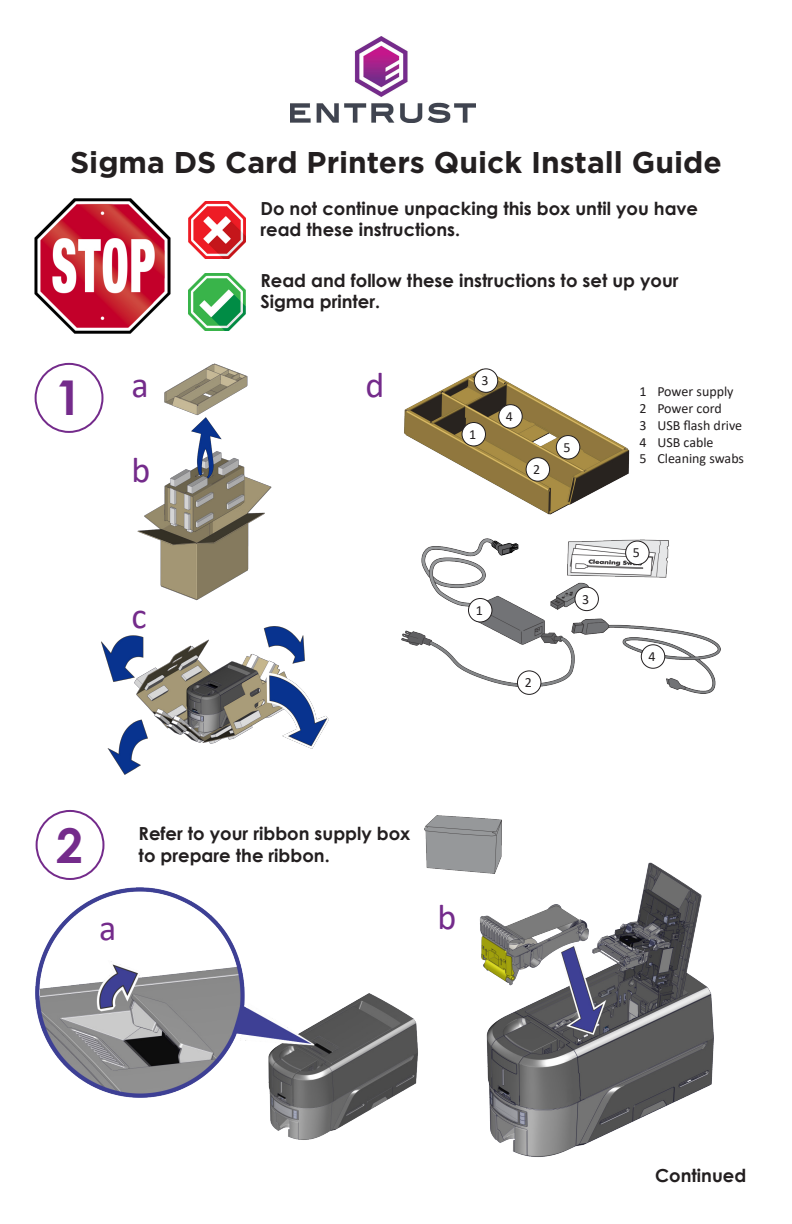
<style>
.page{position:relative;width:792px;height:1224px;background:#fff}
.page>*{position:absolute;margin:0;border:0;box-sizing:border-box;transform-origin:0 0}
.Heading{font:700 48px "Century Gothic";color:#742b8b}
.Body{font:36px "Calibri";color:#742b8b}
.t1{font:700 30px "Gotham";color:#231f20}
.Heading-2{font:700 18px/21.6px "Century Gothic";color:#231f20}
.Body-2{font:14px "Calibri";color:#231f20}
</style>
<div class="page">
<img style="left:35px;top:198px;width:136px;height:135px">
<img style="left:188px;top:201px;width:58px;height:57px">
<img style="left:188px;top:273px;width:58px;height:57px">
<img style="left:479px;top:862px;width:235px;height:295px">
<div style="left:36px;top:810px;width:68px;height:70px;border:2px solid #742b8b;border-radius:50%"></div>
<div style="left:35px;top:363px;width:68px;height:70px;border:2px solid #742b8b;border-radius:50%"></div>
<img style="left:36px;top:887px;width:382px;height:253px">
<img style="left:290px;top:36px;width:186px;height:86px">
<img style="left:137px;top:364px;width:135px;height:237px">
<img style="left:102px;top:626px;width:227px;height:149px">
<img style="left:404px;top:368px;width:226px;height:147px">
<div style="left:474px;top:369px;width:24px;height:23px;background:#fff;border-radius:50%"></div>
<div style="left:474px;top:368px;width:24px;height:25px;border:1px solid #231f20;border-radius:50%"></div>
<div style="left:462px;top:422px;width:23px;height:24px;background:#fff;border-radius:50%"></div>
<div style="left:462px;top:422px;width:24px;height:24px;border:1px solid #231f20;border-radius:50%"></div>
<div style="left:526px;top:458px;width:24px;height:23px;background:#fff;border-radius:50%"></div>
<div style="left:526px;top:457px;width:24px;height:25px;border:1px solid #231f20;border-radius:50%"></div>
<div style="left:499px;top:405px;width:23px;height:23px;background:#fff;border-radius:50%"></div>
<div style="left:498px;top:404px;width:25px;height:25px;border:1px solid #231f20;border-radius:50%"></div>
<div style="left:556px;top:436px;width:24px;height:23px;background:#fff;border-radius:50%"></div>
<div style="left:556px;top:435px;width:24px;height:25px;border:1px solid #231f20;border-radius:50%"></div>
<img style="left:401px;top:538px;width:319px;height:155px">
<div style="left:468px;top:599px;width:24px;height:23px;background:#fff;border-radius:50%"></div>
<div style="left:468px;top:598px;width:24px;height:24px;border:1px solid #231f20;border-radius:50%"></div>
<div style="left:641px;top:645px;width:24px;height:23px;background:#fff;border-radius:50%"></div>
<div style="left:641px;top:644px;width:24px;height:25px;border:1px solid #231f20;border-radius:50%"></div>
<div style="left:517px;top:671px;width:24px;height:23px;background:#fff;border-radius:50%"></div>
<div style="left:517px;top:670px;width:24px;height:25px;border:1px solid #231f20;border-radius:50%"></div>
<div style="left:575px;top:587px;width:23px;height:24px;background:#fff;border-radius:50%"></div>
<div style="left:574px;top:587px;width:25px;height:24px;border:1px solid #231f20;border-radius:50%"></div>
<div style="left:626px;top:541px;width:23px;height:24px;background:#fff;border-radius:50%"></div>
<div style="left:625px;top:541px;width:25px;height:24px;border:1px solid #231f20;border-radius:50%"></div>
<img style="left:424px;top:816px;width:77px;height:57px">
<p class="t1" style="left:70px;top:142px;width:653px">Sigma DS Card Printers Quick Install Guide</p>
<p class="Heading" style="left:55px;top:362px;width:28px">1</p>
<p class="Body" style="left:131px;top:360px;width:19px">a</p>
<p class="Body" style="left:131px;top:445px;width:20px">b</p>
<p class="Body" style="left:131px;top:591px;width:17px">c</p>
<p class="Heading-2" style="left:260px;top:197px;width:439px">Do not continue unpacking this box until you have read these instructions.</p>
<p class="Heading-2" style="left:260px;top:269px;width:420px">Read and follow these instructions to set up your<br>Sigma printer.</p>
<p class="Body" style="left:365px;top:360px;width:20px">d</p>
<p class="Body-2" style="left:481px;top:371px;width:9px">3</p>
<p class="Body-2" style="left:469px;top:424px;width:9px">1</p>
<p class="Body-2" style="left:506px;top:407px;width:9px">4</p>
<p class="Body-2" style="left:533px;top:460px;width:9px">2</p>
<p class="Body-2" style="left:564px;top:438px;width:9px">5</p>
<p class="Body-2" style="left:476px;top:601px;width:9px">1</p>
<p class="Body-2" style="left:525px;top:673px;width:9px">2</p>
<p class="Body-2" style="left:582px;top:589px;width:9px">3</p>
<p class="Body-2" style="left:639px;top:382px;width:96px">1 Power supply</p>
<p class="Body-2" style="left:639px;top:399px;width:84px">2 Power cord</p>
<p class="Body-2" style="left:639px;top:415px;width:104px">3 USB flash drive</p>
<p class="Body-2" style="left:639px;top:432px;width:76px">4 USB cable</p>
<p class="Body-2" style="left:639px;top:449px;width:106px">5 Cleaning swabs</p>
<p class="Body-2" style="left:633px;top:543px;width:9px">5</p>
<p class="Body-2" style="left:649px;top:647px;width:9px">4</p>
<p class="Heading" style="left:56px;top:809px;width:28px">2</p>
<p class="Body" style="left:99px;top:903px;width:19px">a</p>
<p class="Heading-2" style="left:139px;top:822px;width:273px">Refer to your ribbon supply box</p>
<p class="Heading-2" style="left:139px;top:844px;width:193px">to prepare the ribbon.</p>
<p class="Body" style="left:437px;top:892px;width:20px">b</p>
<p class="Heading-2" style="left:655px;top:1164px;width:93px">Continued</p>
</div>
